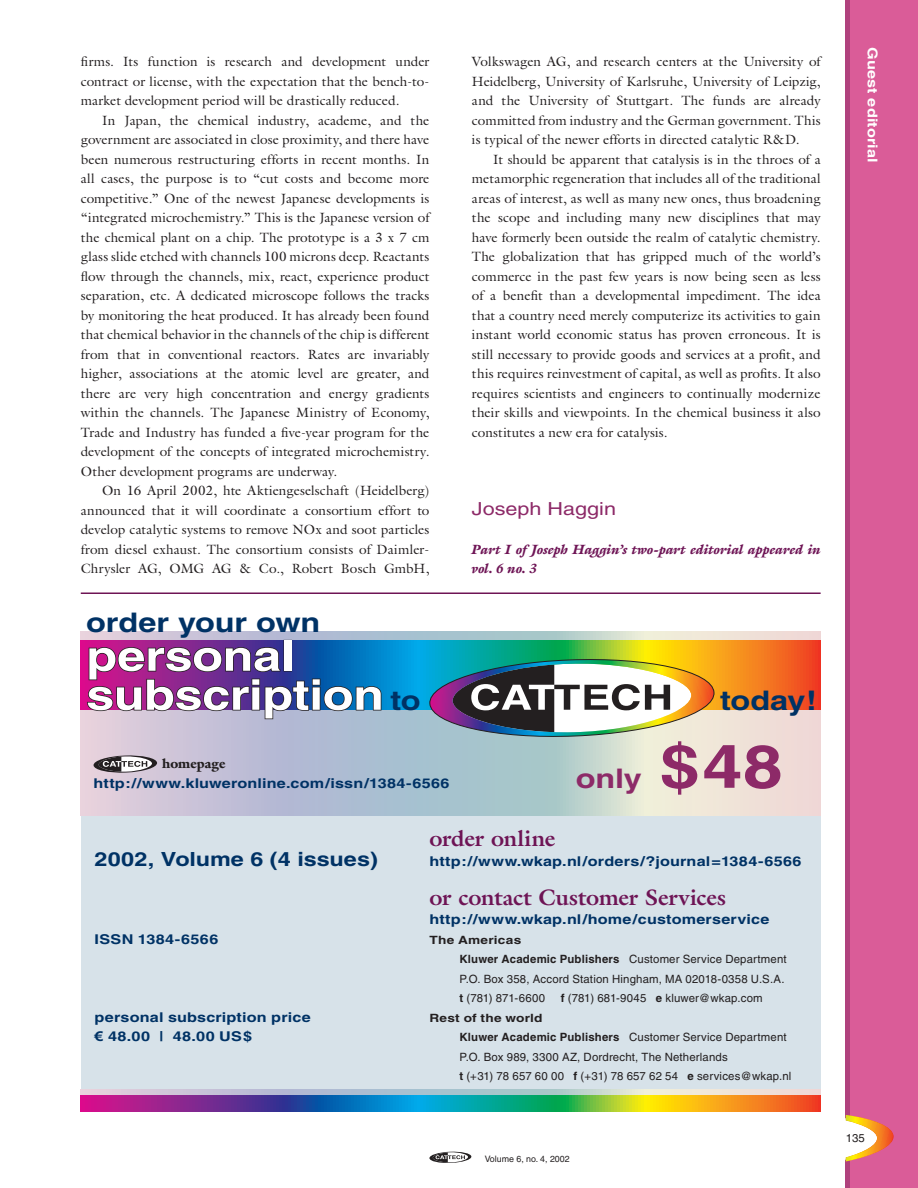
<style>
.page{position:relative;width:918px;height:1188px;background:#fff}
.page>*{position:absolute;margin:0;border:0;box-sizing:border-box;transform-origin:0 0}
.t1{font:700 60px "Helvetica";color:#8d2a68;scale:1.2 1}
.t2{font:700 42px/39px "Helvetica";letter-spacing:-.005em;color:#fff;scale:1.2 1}
.t3{font:700 27px "Helvetica";letter-spacing:-.005em;color:#003265;scale:1.2 1}
.t4{font:700 27px "Helvetica";color:#8d2a68;scale:1.2 1}
.t5{font:700 22.5px "Galliard";letter-spacing:-.005em;color:#6e1455}
.t6{font:700 19.5px "Helvetica";color:#003265;scale:1.2 1}
.t7{font:18px "Helvetica";color:#8d2a68;scale:1.2 1}
.t8{font:13.5px "Galliard";letter-spacing:.005em;color:#231f20}
.t9{font:700 13.5px/19.5px "Helvetica";letter-spacing:.01em;color:#003265;scale:1.2 1}
.t10{font:italic 900 13.5px/19.5px "Galliard";letter-spacing:.01em;color:#6e1455}
.t11{font:700 13.5px "Helvetica";letter-spacing:.01em;color:#fff;scale:1.2 1}
.t12{font:11.4px/19.5px "Helvetica";letter-spacing:.015em;color:#231f20}
.t13{font:8.85px "Helvetica";color:#231f20}
.s1{font-size:27px;color:#003265}
.s2{font-family:"Galliard";font-weight:900;color:#231f20}
.s3{font-family:"Arial"}
.s4{font-weight:700}
</style>
<div class="page">
<div style="left:846px;top:0;width:72px;height:1188px;background:#da5c98"></div>
<hr style="left:846px;top:0;width:4px;height:1188px;background:#b0417d">
<svg style="left:845px;top:1115px;width:49px;height:48px"></svg>
<svg style="left:429px;top:1152px;width:42px;height:11px"></svg>
<div style="left:81px;top:672px;width:740px;height:423px;background:#d7e2e9"></div>
<svg style="left:81px;top:710px;width:740px;height:105px;background:#c8ccd4"></svg>
<svg style="left:81px;top:1090px;width:740px;height:6px;background:#b9bfc3"></svg>
<hr style="left:81px;top:593px;width:740px;height:1px;background:#6e1455">
<svg style="left:81px;top:640px;width:740px;height:70px;background:#8f8860"></svg>
<svg style="left:429px;top:659px;width:285px;height:78px;background:#949b91"></svg>
<svg style="left:81px;top:1096px;width:740px;height:15px;background:#717972"></svg>
<svg style="left:81px;top:632px;width:740px;height:8px;background:#c7cdd3"></svg>
<div style="left:284px;top:640px;width:8px;height:32px;border:2px solid #231f20"></div>
<svg style="left:86px;top:646px;width:296px;height:74px;background:#5e468d"></svg>
<svg style="left:94px;top:756px;width:63px;height:17px"></svg>
<p class="t8" style="left:81px;top:54px;width:350px">firms. Its function is research and development under</p>
<p class="t8" style="left:81px;top:73px;width:350px">contract or license, with the expectation that the bench-to-</p>
<p class="t8" style="left:81px;top:93px;width:320px">market development period will be drastically reduced.</p>
<p class="t8" style="left:102px;top:112px;width:329px">In Japan, the chemical industry, academe, and the</p>
<p class="t8" style="left:81px;top:132px;width:350px">government are associated in close proximity, and there have</p>
<p class="t8" style="left:81px;top:151px;width:350px">been numerous restructuring efforts in recent months. In</p>
<p class="t8" style="left:81px;top:171px;width:350px">all cases, the purpose is to “cut costs and become more</p>
<p class="t8" style="left:81px;top:190px;width:350px">competitive.” One of the newest Japanese developments is</p>
<p class="t8" style="left:81px;top:210px;width:350px">“integrated microchemistry.” This is the Japanese version of</p>
<p class="t8" style="left:81px;top:229px;width:350px">the chemical plant on a chip. The prototype is a 3 x 7 cm</p>
<p class="t8" style="left:81px;top:249px;width:350px">glass slide etched with channels 100 microns deep. Reactants</p>
<p class="t8" style="left:81px;top:268px;width:350px">flow through the channels, mix, react, experience product</p>
<p class="t8" style="left:81px;top:288px;width:350px">separation, etc. A dedicated microscope follows the tracks</p>
<p class="t8" style="left:81px;top:307px;width:350px">by monitoring the heat produced. It has already been found</p>
<p class="t8" style="left:81px;top:327px;width:350px">that chemical behavior in the channels of the chip is different</p>
<p class="t8" style="left:81px;top:346px;width:350px">from that in conventional reactors. Rates are invariably</p>
<p class="t8" style="left:81px;top:366px;width:350px">higher, associations at the atomic level are greater, and</p>
<p class="t8" style="left:81px;top:385px;width:350px">there are very high concentration and energy gradients</p>
<p class="t8" style="left:81px;top:405px;width:350px">within the channels. The Japanese Ministry of Economy,</p>
<p class="t8" style="left:81px;top:424px;width:350px">Trade and Industry has funded a five-year program for the</p>
<p class="t8" style="left:81px;top:444px;width:350px">development of the concepts of integrated microchemistry.</p>
<p class="t8" style="left:81px;top:463px;width:258px">Other development programs are underway.</p>
<p class="t8" style="left:102px;top:483px;width:329px">On 16 April 2002, hte Aktiengeselschaft (Heidelberg)</p>
<p class="t8" style="left:81px;top:502px;width:350px">announced that it will coordinate a consortium effort to</p>
<p class="t8" style="left:81px;top:522px;width:350px">develop catalytic systems to remove NOx and soot particles</p>
<p class="t8" style="left:81px;top:541px;width:350px">from diesel exhaust. The consortium consists of Daimler-</p>
<p class="t8" style="left:81px;top:561px;width:350px">Chrysler AG, OMG AG &amp; Co., Robert Bosch GmbH,</p>
<p class="t3" style="left:86px;top:607px;width:196px">order your own</p>
<p class="t2" style="left:86px;top:637px;width:280px">personal subscription <span class="s1">to</span></p>
<p class="t9" style="left:94px;top:754px;width:298px;text-indent:69px"><span class="s2">homepage </span>http://www.kluweronline.com/issn/1384-6566</p>
<p class="t8" style="left:472px;top:54px;width:350px">Volkswagen AG, and research centers at the University of</p>
<p class="t8" style="left:472px;top:73px;width:350px">Heidelberg, University of Karlsruhe, University of Leipzig,</p>
<p class="t8" style="left:472px;top:93px;width:350px">and the University of Stuttgart. The funds are already</p>
<p class="t8" style="left:472px;top:112px;width:350px">committed from industry and the German government. This</p>
<p class="t8" style="left:472px;top:132px;width:329px">is typical of the newer efforts in directed catalytic R&amp;D.</p>
<p class="t8" style="left:493px;top:151px;width:329px">It should be apparent that catalysis is in the throes of a</p>
<p class="t8" style="left:472px;top:171px;width:350px">metamorphic regeneration that includes all of the traditional</p>
<p class="t8" style="left:472px;top:190px;width:350px">areas of interest, as well as many new ones, thus broadening</p>
<p class="t8" style="left:472px;top:210px;width:350px">the scope and including many new disciplines that may</p>
<p class="t8" style="left:472px;top:229px;width:350px">have formerly been outside the realm of catalytic chemistry.</p>
<p class="t8" style="left:472px;top:249px;width:350px">The globalization that has gripped much of the world’s</p>
<p class="t8" style="left:472px;top:268px;width:350px">commerce in the past few years is now being seen as less</p>
<p class="t8" style="left:472px;top:288px;width:350px">of a benefit than a developmental impediment. The idea</p>
<p class="t8" style="left:472px;top:307px;width:350px">that a country need merely computerize its activities to gain</p>
<p class="t8" style="left:472px;top:327px;width:350px">instant world economic status has proven erroneous. It is</p>
<p class="t8" style="left:472px;top:346px;width:350px">still necessary to provide goods and services at a profit, and</p>
<p class="t8" style="left:472px;top:366px;width:350px">this requires reinvestment of capital, as well as profits. It also</p>
<p class="t8" style="left:472px;top:385px;width:350px">requires scientists and engineers to continually modernize</p>
<p class="t8" style="left:472px;top:405px;width:350px">their skills and viewpoints. In the chemical business it also</p>
<p class="t8" style="left:472px;top:424px;width:197px">constitutes a new era for catalysis.</p>
<p class="t7" style="left:472px;top:498px;width:122px">Joseph Haggin</p>
<p class="t10" style="left:472px;top:539px;width:350px">Part I of Joseph Haggin’s two-part editorial appeared in vol. 6 no. 3</p>
<p class="t4" style="left:576px;top:763px;width:56px">only</p>
<p class="t3" style="left:720px;top:685px;width:82px">today!</p>
<p class="t1" style="left:660px;top:732px;width:104px">$48</p>
<p class="t6" style="left:95px;top:848px;width:238px">2002, Volume 6 (4 issues)</p>
<p class="t9" style="left:95px;top:929px;width:105px">ISSN 1384-6566</p>
<p class="t9" style="left:95px;top:1007px;width:182px">personal subscription price <span class="s3">€</span> 48.00 | 48.00 US$</p>
<p class="t5" style="left:429px;top:825px;width:127px">order online</p>
<p class="t9" style="left:429px;top:851px;width:312px">http://www.wkap.nl/orders/?journal=1384-6566</p>
<p class="t5" style="left:429px;top:884px;width:298px">or contact Customer Services</p>
<p class="t9" style="left:429px;top:910px;width:285px">http://www.wkap.nl/home/customerservice</p>
<p class="t12" style="left:459px;top:930px;width:329px;text-indent:-30px"><span class="s4">The Americas<br>Kluwer Academic Publishers</span> Customer Service Department P.O. Box 358, Accord Station Hingham, MA 02018-0358 U.S.A. <span class="s4">t</span> (781) 871-6600</p>
<p class="t12" style="left:561px;top:989px;width:203px"><span class="s4">f</span> (781) 681-9045 <span class="s4">e</span> kluwer@wkap.com</p>
<p class="t12" style="left:459px;top:1008px;width:334px;text-indent:-30px"><span class="s4">Rest of the world<br>Kluwer Academic Publishers</span> Customer Service Department P.O. Box 989, 3300 AZ, Dordrecht, The Netherlands<br><span class="s4">t</span> (+31) 78 657 60 00 <span class="s4">f</span> (+31) 78 657 62 54 <span class="s4">e</span> services@wkap.nl</p>
<p class="t13" style="left:485px;top:1153px;width:86px">Volume 6, no. 4, 2002</p>
<p class="t11" style="left:881px;top:47px;width:98px;rotate:90deg">Guest editorial</p>
<p class="t12" style="left:846px;top:1128px;width:21px">135</p>
</div>
